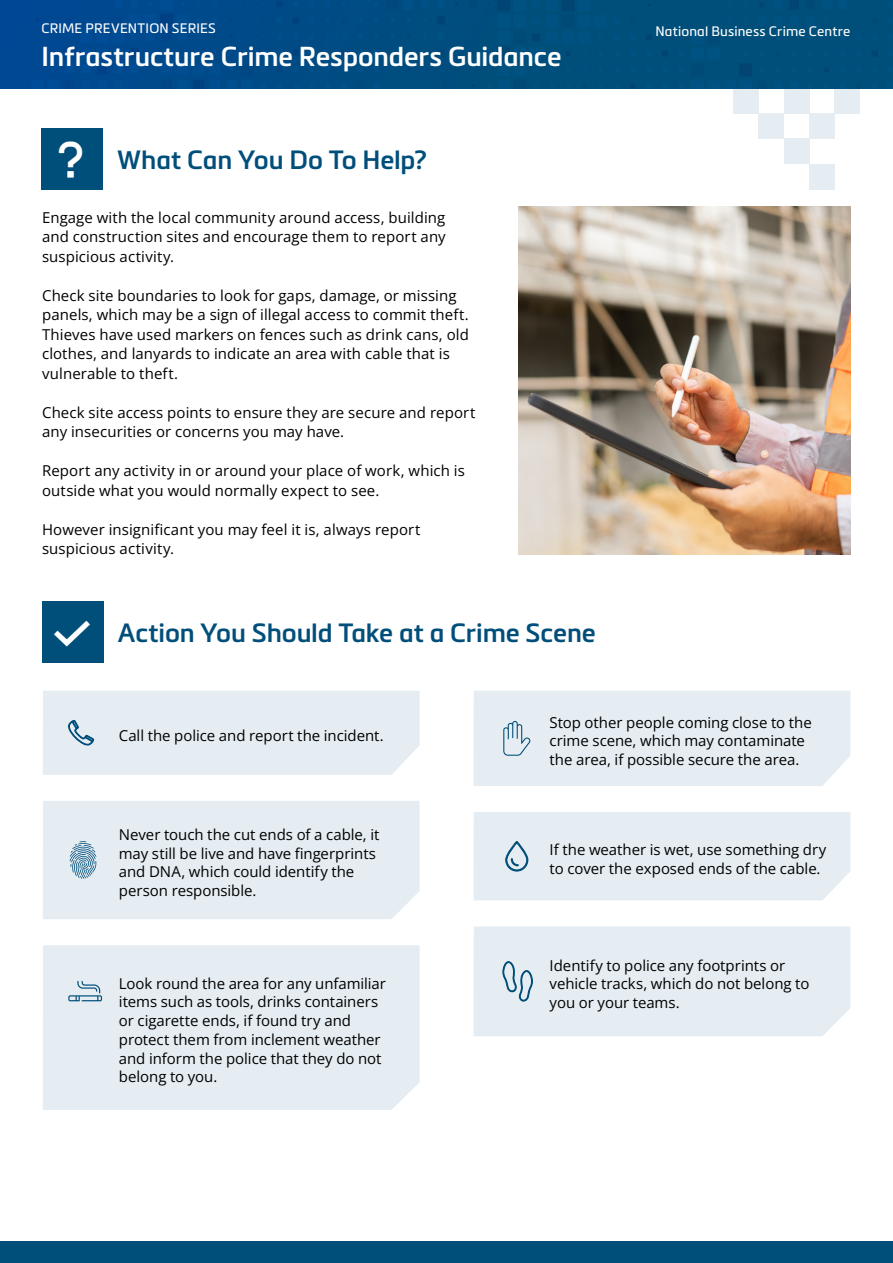
<style>
.page{position:relative;width:893px;height:1263px;background:#fff}
.page>*{position:absolute;margin:0;border:0;box-sizing:border-box;transform-origin:0 0}
.t1{font:600 27px "Metronic Pro";letter-spacing:-.005em;color:#fff}
.t2{font:600 25.95px "Metronic Pro";letter-spacing:-.005em;color:#004e7a}
.t3{font:15px/18.8px "Open Sans";color:#000}
.t4{font:13.5px "Metronic Pro";letter-spacing:.01em;color:#fff}
</style>
<div class="page">
<div style="left:809px;top:114px;width:25px;height:25px;background:#e5edf2"></div>
<div style="left:809px;top:164px;width:25px;height:25px;background:#e5edf2"></div>
<div style="left:784px;top:139px;width:25px;height:25px;background:#e5edf2"></div>
<div style="left:759px;top:114px;width:25px;height:25px;background:#e5edf2"></div>
<div style="left:733px;top:88px;width:26px;height:26px;background:#e5edf2"></div>
<div style="left:784px;top:88px;width:25px;height:26px;background:#e5edf2"></div>
<div style="left:834px;top:88px;width:26px;height:26px;background:#e5edf2"></div>
<img style="left:0;top:0;width:893px;height:88px">
<div style="left:0;top:1242px;width:893px;height:21px;background:#004e7a"></div>
<div style="left:41px;top:129px;width:62px;height:61px;background:#004e7a"></div>
<img style="left:518px;top:207px;width:332px;height:347px">
<div style="left:42px;top:602px;width:62px;height:61px;background:#004e7a"></div>
<div style="left:43px;top:945px;width:377px;height:165px;background:#e5edf2"></div>
<div style="left:43px;top:691px;width:377px;height:84px;background:#e5edf2"></div>
<div style="left:474px;top:812px;width:376px;height:88px;background:#e5edf2"></div>
<div style="left:43px;top:801px;width:377px;height:118px;background:#e5edf2"></div>
<div style="left:474px;top:691px;width:376px;height:95px;background:#e5edf2"></div>
<div style="left:474px;top:926px;width:376px;height:110px;background:#e5edf2"></div>
<svg style="left:68px;top:981px;width:34px;height:20px"></svg>
<p class="t4" style="left:41px;top:18px;width:176px">CRIME PREVENTION SERIES</p>
<p class="t4" style="left:655px;top:21px;width:196px">National Business Crime Centre</p>
<h1 class="t1" style="left:42px;top:40px;width:521px">Infrastructure Crime Responders Guidance</h1>
<h2 class="t2" style="left:117px;top:144px;width:311px">What Can You Do To Help?</h2>
<p class="t3" style="left:42px;top:207px;width:405px;line-height:19.5px;text-align:justify">Engage with the local community around access, building and construction sites and encourage them to report any suspicious activity.</p>
<p class="t3" style="left:42px;top:285px;width:428px;line-height:19.5px">Check site boundaries to look for gaps, damage, or missing panels, which may be a sign of illegal access to commit theft.<br>Thieves have used markers on fences such as drink cans, old clothes, and lanyards to indicate an area with cable that is vulnerable to theft.</p>
<p class="t3" style="left:42px;top:402px;width:435px;line-height:19.5px">Check site access points to ensure they are secure and report any insecurities or concerns you may have.</p>
<p class="t3" style="left:42px;top:460px;width:424px;line-height:19.5px">Report any activity in or around your place of work, which is outside what you would normally expect to see.</p>
<p class="t3" style="left:42px;top:519px;width:380px;line-height:19.5px">However insignificant you may feel it is, always report suspicious activity.</p>
<h2 class="t2" style="left:118px;top:617px;width:479px">Action You Should Take at a Crime Scene</h2>
<p class="t3" style="left:119px;top:725px;width:266px">Call the police and report the incident.</p>
<p class="t3" style="left:119px;top:825px;width:262px">Never touch the cut ends of a cable, it may still be live and have fingerprints and DNA, which could identify the person responsible.</p>
<p class="t3" style="left:119px;top:973px;width:269px">Look round the area for any unfamiliar items such as tools, drinks containers or cigarette ends, if found try and protect them from inclement weather and inform the police that they do not belong to you.</p>
<p class="t3" style="left:550px;top:712px;width:264px">Stop other people coming close to the crime scene, which may contaminate the area, if possible secure the area.</p>
<p class="t3" style="left:550px;top:840px;width:278px">If the weather is wet, use something dry to cover the exposed ends of the cable.</p>
<p class="t3" style="left:550px;top:955px;width:261px">Identify to police any footprints or vehicle tracks, which do not belong to you or your teams.</p>
</div>
